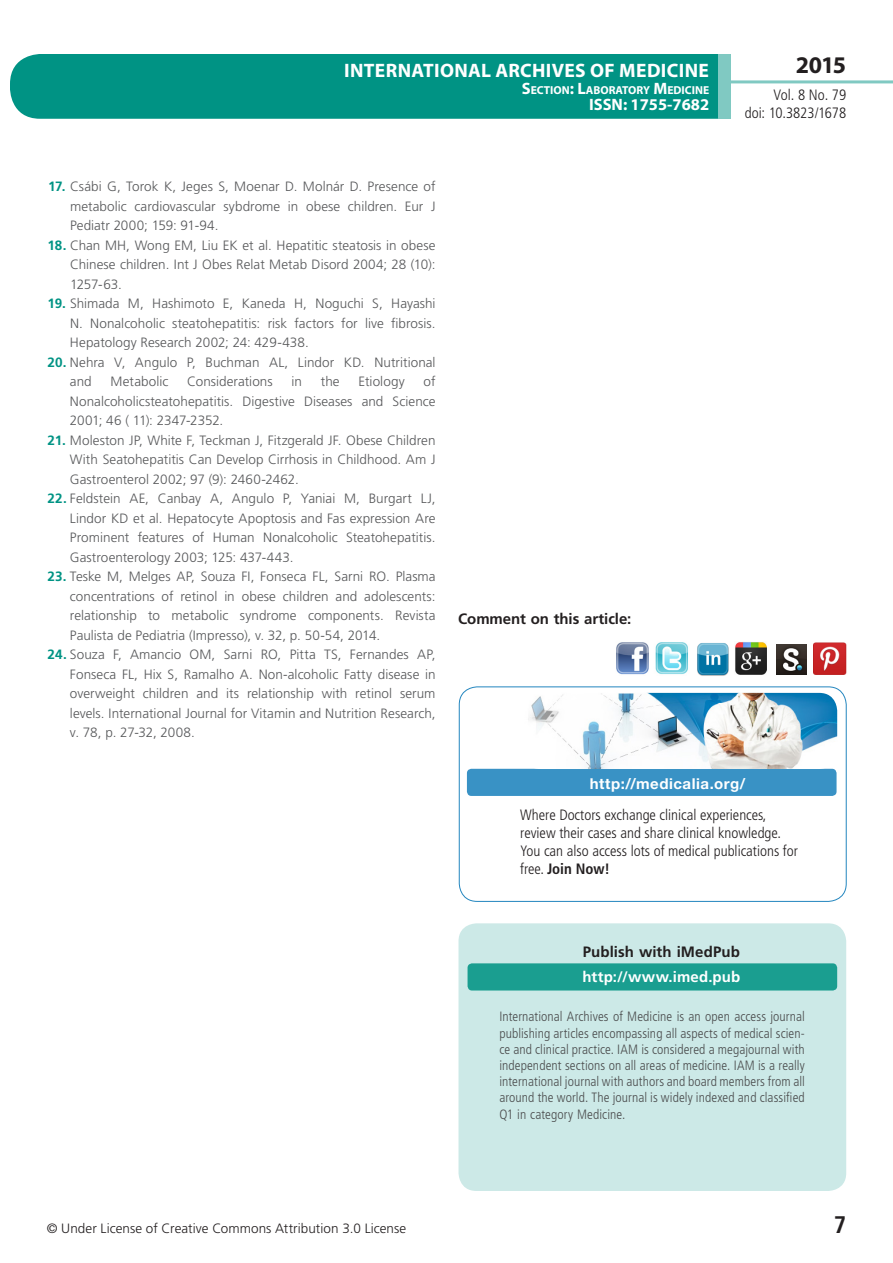
<style>
.page{position:relative;width:893px;height:1263px;background:#fff}
.page>*{position:absolute;margin:0;border:0;box-sizing:border-box;transform-origin:0 0}
.t1{font:700 24px "Myriad Pro";color:#231f20}
.t2{font:700 condensed 24px "Frutiger LT Std";color:#231f20}
.t3{font:700 19.5px "Myriad Pro";letter-spacing:.02em;color:#fff}
.t4{font:700 16.5px "Myriad Pro";color:#fff}
.t5{font:300 condensed 15px/18px "Frutiger LT Std";color:#231f20;text-align:right}
.t6{font:700 15px "Frutiger LT Std";color:#231f20}
.t7{font:700 15px "Helvetica Neue LT Std";letter-spacing:.035em;color:#fff}
.t8{font:700 15px "Frutiger LT Std";letter-spacing:.01em;color:#fff}
.t9{font:300 13.5px/19.5px "Frutiger LT Std";letter-spacing:.005em;color:#57585a;text-align:justify}
.t10{font:300 condensed 13.5px/16.2px "Frutiger LT Std";letter-spacing:.01em;color:#4b4c4d;text-align:justify}
.t11{font:300 13.5px "Frutiger LT Std";letter-spacing:.005em;color:#231f20}
.t12{font:700 11.55px "Myriad Pro";color:#fff}
.s1{font-size:16.5px}
.s2{font-weight:700;color:#009384}
.s3{font-weight:700}
</style>
<div class="page">
<div style="left:10px;top:54px;width:775px;height:65px;background:#009384;border-radius:30px"></div>
<div style="left:732px;top:0;width:161px;height:157px;background:#fff"></div>
<hr style="left:730px;top:80px;width:163px;height:3px;background:#80c9c2">
<div style="left:718px;top:54px;width:13px;height:65px;background:#80c9c2"></div>
<img style="left:616px;top:642px;width:72px;height:33px">
<img style="left:697px;top:643px;width:32px;height:33px">
<img style="left:735px;top:642px;width:32px;height:32px">
<img style="left:776px;top:644px;width:30px;height:30px">
<img style="left:814px;top:642px;width:33px;height:32px">
<div style="left:459px;top:686px;width:388px;height:216px;border:1px solid #2386bf;border-radius:18px"></div>
<div style="left:467px;top:769px;width:369px;height:27px;background:#3992c5;border-radius:4px"></div>
<img style="left:522px;top:693px;width:315px;height:76px">
<div style="left:458px;top:923px;width:388px;height:268px;background:#cce9e7;border-radius:18px"></div>
<div style="left:468px;top:963px;width:369px;height:27px;background:#1a9e90;border-radius:4px"></div>
<h2 class="t3" style="left:344px;top:58px;width:366px">INTERNATIONAL ARCHIVES OF MEDICINE</h2>
<p class="t12" style="left:522px;top:82px;width:189px"><span class="s1">S</span>ECTION<span class="s1">: L</span>ABORATORY <span class="s1">M</span>EDICINE</p>
<p class="t4" style="left:589px;top:94px;width:122px">ISSN : 1755-7682</p>
<p class="t9" style="left:70px;top:177px;width:367px;text-indent:-22px"><span class="s2">17.</span> Csábi G, Torok K, Jeges S, Moenar D. Molnár D. Presence of metabolic cardiovascular sybdrome in obese children. Eur J Pediatr 2000; 159: 91-94.</p>
<p class="t9" style="left:70px;top:236px;width:367px;text-indent:-22px"><span class="s2">18.</span> Chan MH, Wong EM, Liu EK et al. Hepatitic steatosis in obese Chinese children. Int J Obes Relat Metab Disord 2004; 28 (10):<br>1257-63.</p>
<p class="t9" style="left:70px;top:294px;width:367px;text-indent:-22px"><span class="s2">19.</span> Shimada M, Hashimoto E, Kaneda H, Noguchi S, Hayashi N. Nonalcoholic steatohepatitis: risk factors for live fibrosis.<br>Hepatology Research 2002; 24: 429-438.</p>
<p class="t9" style="left:70px;top:353px;width:367px;text-indent:-23px"><span class="s2">20.</span> Nehra V, Angulo P, Buchman AL, Lindor KD. Nutritional and</p>
<p class="t9" style="left:70px;top:372px;width:367px;text-indent:354px">of Nonalcoholicsteatohepatitis. Digestive Diseases and Science 2001; 46 ( 11): 2347-2352.</p>
<p class="t9" style="left:70px;top:431px;width:367px;text-indent:-23px"><span class="s2">21.</span> Moleston JP, White F, Teckman J, Fitzgerald JF. Obese Children With Seatohepatitis Can Develop Cirrhosis in Childhood. Am J Gastroenterol 2002; 97 (9): 2460-2462.</p>
<p class="t9" style="left:70px;top:489px;width:367px;text-indent:-23px"><span class="s2">22.</span> Feldstein AE, Canbay A, Angulo P, Yaniai M, Burgart LJ, Lindor KD et al. Hepatocyte Apoptosis and Fas expression Are Prominent features of Human Nonalcoholic Steatohepatitis.<br>Gastroenterology 2003; 125: 437-443.</p>
<p class="t9" style="left:70px;top:567px;width:367px;text-indent:-22px"><span class="s2">23.</span> Teske M, Melges AP, Souza FI, Fonseca FL, Sarni RO. Plasma concentrations of retinol in obese children and adolescents: relationship to metabolic syndrome components. Revista Paulista de Pediatria (Impresso), v. 32, p. 50-54, 2014.</p>
<p class="t9" style="left:70px;top:645px;width:367px;text-indent:-22px"><span class="s2">24.</span> Souza F, Amancio OM, Sarni RO, Pitta TS, Fernandes AP, Fonseca FL, Hix S, Ramalho A. Non-alcoholic Fatty disease in overweight children and its relationship with retinol serum levels. International Journal for Vitamin and Nutrition Research, v. 78, p. 27-32, 2008.</p>
<p class="t9" style="left:111px;top:372px;width:59px">Metabolic</p>
<p class="t9" style="left:187px;top:372px;width:87px">Considerations</p>
<p class="t9" style="left:291px;top:372px;width:12px">in</p>
<p class="t9" style="left:321px;top:372px;width:20px">the</p>
<p class="t9" style="left:359px;top:372px;width:48px">Etiology</p>
<p class="t6" style="left:458px;top:610px;width:175px">Comment on this article:</p>
<h1 class="t1" style="left:796px;top:49px;width:52px">2015</h1>
<p class="t5" style="left:745px;top:86px;width:103px">Vol. 8 No. 79<br>doi: 10.3823/1678</p>
<p class="t7" style="left:590px;top:774px;width:157px">http://medicalia.org/</p>
<p class="t5" style="left:520px;top:806px;width:279px;text-align:left">Where Doctors exchange clinical experiences, review their cases and share clinical knowledge.<br>You can also access lots of medical publications for free. <span class="s3">Join Now!</span></p>
<p class="t6" style="left:583px;top:943px;width:159px">Publish with iMedPub</p>
<p class="t8" style="left:582px;top:968px;width:159px">http://www.imed.pub</p>
<p class="t10" style="left:499px;top:1009px;width:307px">International Archives of Medicine is an open access journal publishing articles encompassing all aspects of medical scien&shy;ce and clinical practice. IAM is considered a megajournal with independent sections on all areas of medicine. IAM is a really international journal with authors and board members from all around the world. The journal is widely indexed and classified Q1 in category Medicine.</p>
<p class="t11" style="left:47px;top:1220px;width:361px">© Under License of Creative Commons Attribution 3.0 License</p>
<h1 class="t2" style="left:834px;top:1210px;width:14px">7</h1>
</div>
